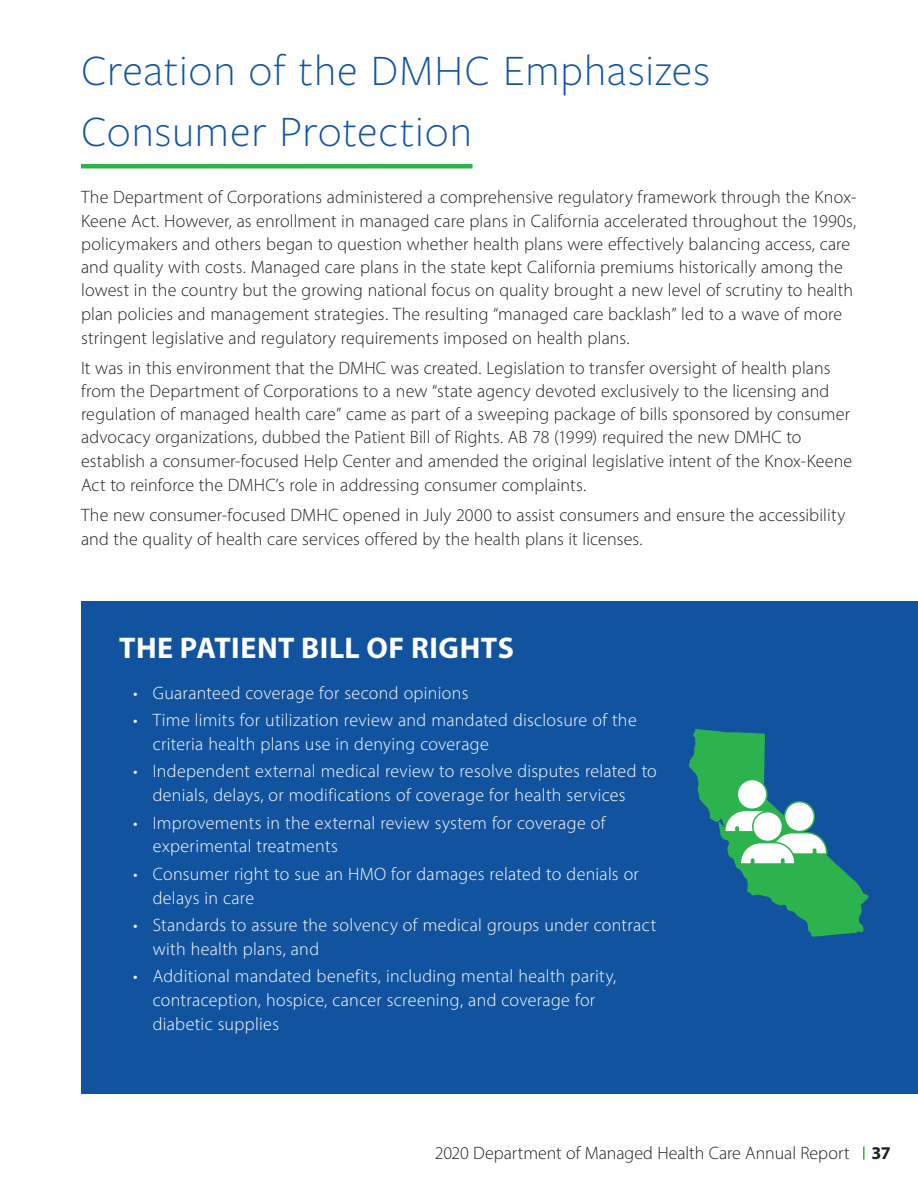
<style>
.page{position:relative;width:918px;height:1188px;background:#fff}
.page>*{position:absolute;margin:0;border:0;box-sizing:border-box;transform-origin:0 0}
.t1{font:300 45px/61.5px "Freight Sans Pro";letter-spacing:.02em;color:#1154a1}
.t2{font:700 30px "Myriad Pro";letter-spacing:.015em;color:#fff}
.t3{font:300 18px/23.4px "Myriad Pro";letter-spacing:.005em;color:#231f20}
.t4{font:300 18px/24px "Myriad Pro";letter-spacing:.015em;color:#fff}
.s1{font-weight:700}
</style>
<div class="page">
<svg style="left:863px;top:1146px;width:2px;height:14px"></svg>
<div style="left:81px;top:601px;width:837px;height:493px;background:#12539f"></div>
<hr style="left:81px;top:164px;width:391px;height:4px;background:#2eb34d">
<svg style="left:689px;top:729px;width:179px;height:207px"></svg>
<div style="left:753px;top:812px;width:29px;height:29px;background:#fff;border-radius:50%"></div>
<div style="left:752px;top:811px;width:31px;height:31px;border:2px solid #2cb34d;border-radius:50%"></div>
<h1 class="t1" style="left:81px;top:38px;width:631px">Creation of the DMHC Emphasizes<br>Consumer Protection</h1>
<p class="t3" style="left:81px;top:186px;width:777px">The Department of Corporations administered a comprehensive regulatory framework through the Knox-Keene Act. However, as enrollment in managed care plans in California accelerated throughout the 1990s, policymakers and others began to question whether health plans were effectively balancing access, care and quality with costs. Managed care plans in the state kept California premiums historically among the lowest in the country but the growing national focus on quality brought a new level of scrutiny to health plan policies and management strategies. The resulting “managed care backlash” led to a wave of more stringent legislative and regulatory requirements imposed on health plans.</p>
<p class="t3" style="left:81px;top:356px;width:773px">It was in this environment that the DMHC was created. Legislation to transfer oversight of health plans from the Department of Corporations to a new “state agency devoted exclusively to the licensing and regulation of managed health care” came as part of a sweeping package of bills sponsored by consumer advocacy organizations, dubbed the Patient Bill of Rights. AB 78 (1999) required the new DMHC to establish a consumer-focused Help Center and amended the original legislative intent of the Knox-Keene Act to reinforce the DMHC’s role in addressing consumer complaints.</p>
<p class="t3" style="left:81px;top:503px;width:766px;line-height:24px">The new consumer-focused DMHC opened in July 2000 to assist consumers and ensure the accessibility and the quality of health care services offered by the health plans it licenses.</p>
<h2 class="t2" style="left:119px;top:628px;width:396px">THE PATIENT BILL OF RIGHTS</h2>
<p class="t4" style="left:133px;top:681px;width:337px">• Guaranteed coverage for second opinions</p>
<p class="t4" style="left:153px;top:708px;width:486px;text-indent:-19px">• Time limits for utilization review and mandated disclosure of the criteria health plans use in denying coverage</p>
<p class="t4" style="left:153px;top:759px;width:506px;text-indent:-19px">• Independent external medical review to resolve disputes related to denials, delays, or modifications of coverage for health services</p>
<p class="t4" style="left:153px;top:810px;width:454px;text-indent:-19px">• Improvements in the external review system for coverage of experimental treatments</p>
<p class="t4" style="left:153px;top:862px;width:488px;text-indent:-19px">• Consumer right to sue an HMO for damages related to denials or delays in care</p>
<p class="t4" style="left:153px;top:913px;width:505px;text-indent:-19px">• Standards to assure the solvency of medical groups under contract with health plans, and</p>
<p class="t4" style="left:153px;top:964px;width:465px;text-indent:-19px">• Additional mandated benefits, including mental health parity, contraception, hospice, cancer screening, and coverage for diabetic supplies</p>
<p class="t3" style="left:435px;top:1141px;width:457px">2020 Department of Managed Health Care Annual Report <span class="s1">37</span></p>
</div>
